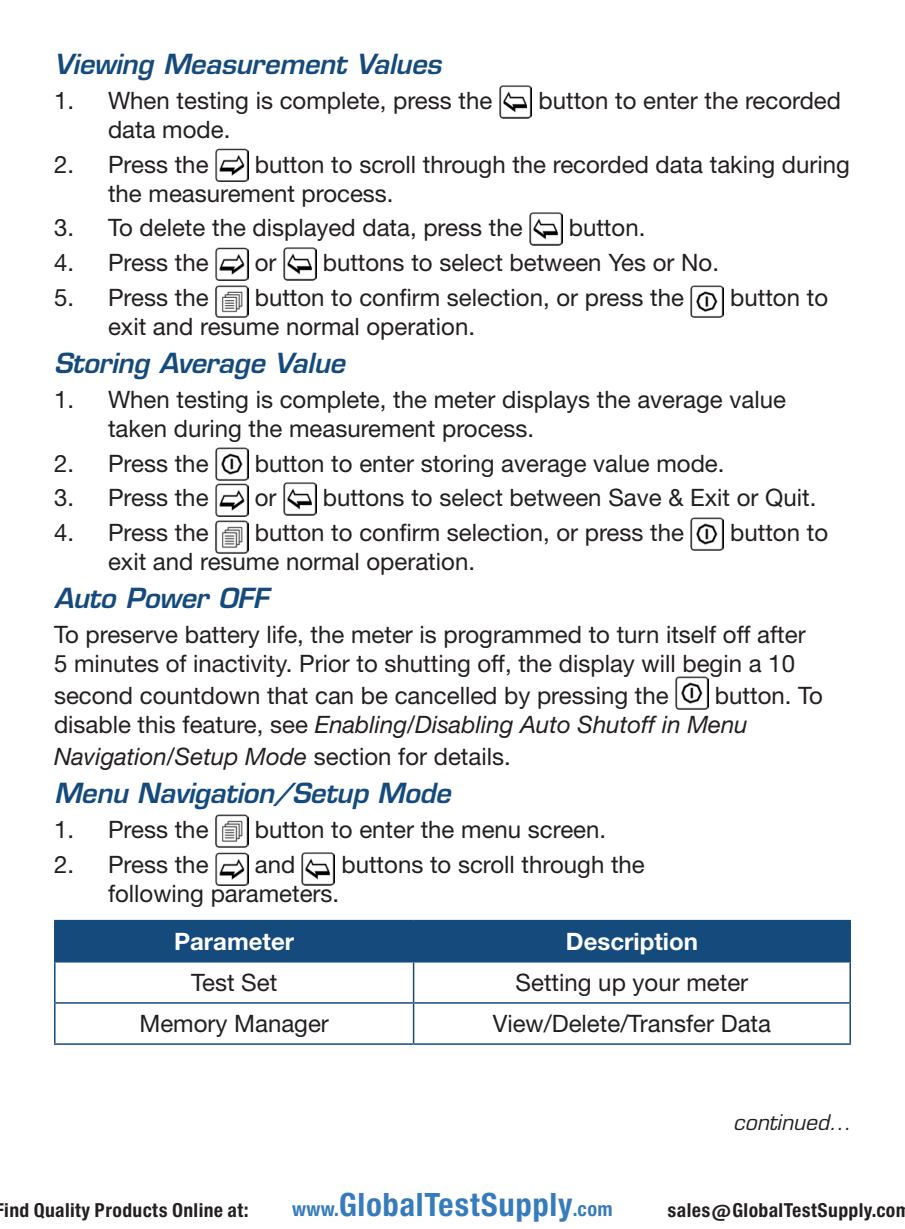
<style>
.page{position:relative;width:905px;height:1229px;background:#fff}
.page>*{position:absolute;margin:0;border:0;box-sizing:border-box;transform-origin:0 0}
.t1{font:30.6px "Europa Gro Nr 2 SBOP Bol Con";letter-spacing:.02em;color:#367bbc}
.t2{font:italic 600 27px "Eurostile LT Std";letter-spacing:-.01em;color:#144a7c}
.t3{font:24px/28.8px "Helvetica Neue LT Std";color:#231f20}
.t4{font:italic 24px/28.8px "Helvetica Neue LT Std";color:#231f20}
.t5{font:700 24px "Helvetica Neue LT Std";color:#fff}
.t6{font:italic 21px "Eurostile LT Std";color:#231f20}
.t7{font:18.3px "Europa Gro Nr 2 SBOP Bol Con";letter-spacing:.02em;color:#231f20}
.s1{font-style:normal}
.s2{font-size:18.9px}
</style>
<div class="page">
<img style="left:499px;top:85px;width:33px;height:33px">
<img style="left:215px;top:149px;width:33px;height:33px">
<img style="left:529px;top:212px;width:33px;height:33px">
<img style="left:215px;top:247px;width:33px;height:33px">
<img style="left:283px;top:247px;width:33px;height:33px">
<img style="left:215px;top:285px;width:33px;height:33px">
<img style="left:690px;top:285px;width:33px;height:33px">
<img style="left:215px;top:448px;width:33px;height:32px">
<img style="left:215px;top:483px;width:33px;height:33px">
<img style="left:283px;top:482px;width:33px;height:33px">
<img style="left:215px;top:520px;width:33px;height:33px">
<img style="left:690px;top:517px;width:33px;height:33px">
<img style="left:675px;top:677px;width:33px;height:32px">
<img style="left:215px;top:814px;width:33px;height:33px">
<img style="left:215px;top:852px;width:33px;height:33px">
<img style="left:302px;top:852px;width:33px;height:33px">
<div style="left:56px;top:921px;width:793px;height:40px;background:#144a7c"></div>
<hr style="left:54px;top:920px;width:359px;height:1px;background:#144a7c">
<hr style="left:54px;top:921px;width:2px;height:40px;background:#144a7c">
<hr style="left:413px;top:920px;width:437px;height:1px;background:#144a7c">
<hr style="left:413px;top:921px;width:1px;height:40px;background:#144a7c">
<hr style="left:849px;top:921px;width:1px;height:40px;background:#144a7c">
<hr style="left:54px;top:961px;width:359px;height:1px;background:#144a7c">
<hr style="left:54px;top:962px;width:2px;height:40px;background:#144a7c">
<hr style="left:413px;top:961px;width:437px;height:1px;background:#144a7c">
<hr style="left:413px;top:962px;width:1px;height:40px;background:#144a7c">
<hr style="left:849px;top:962px;width:1px;height:40px;background:#144a7c">
<hr style="left:54px;top:1002px;width:359px;height:1px;background:#144a7c">
<hr style="left:54px;top:1003px;width:2px;height:40px;background:#144a7c">
<hr style="left:413px;top:1002px;width:437px;height:1px;background:#144a7c">
<hr style="left:413px;top:1003px;width:1px;height:40px;background:#144a7c">
<hr style="left:849px;top:1003px;width:1px;height:40px;background:#144a7c">
<hr style="left:54px;top:1043px;width:359px;height:1px;background:#144a7c">
<hr style="left:413px;top:1043px;width:437px;height:1px;background:#144a7c">
<p class="t2" style="left:54px;top:47px;width:388px">Viewing Measurement Values</p>
<p class="t3" style="left:54px;top:86px;width:440px">1. When testing is complete, press the</p>
<p class="t3" style="left:538px;top:86px;width:304px">button to enter the recorded</p>
<p class="t3" style="left:108px;top:115px;width:124px">data mode.</p>
<p class="t3" style="left:54px;top:149px;width:156px">2. Press the</p>
<p class="t3" style="left:108px;top:149px;width:743px;text-indent:147px">button to scroll through the recorded data taking during the measurement process.</p>
<p class="t3" style="left:54px;top:213px;width:470px">3. To delete the displayed data, press the</p>
<p class="t3" style="left:569px;top:213px;width:78px">button.</p>
<p class="t3" style="left:54px;top:248px;width:156px">4. Press the</p>
<p class="t3" style="left:255px;top:248px;width:23px">or</p>
<p class="t3" style="left:323px;top:248px;width:398px">buttons to select between Yes or No.</p>
<p class="t3" style="left:54px;top:283px;width:156px">5. Press the</p>
<p class="t3" style="left:255px;top:283px;width:430px">button to confirm selection, or press the</p>
<p class="t3" style="left:730px;top:283px;width:99px">button to</p>
<p class="t3" style="left:108px;top:311px;width:368px">exit and resume normal operation.</p>
<p class="t2" style="left:54px;top:346px;width:292px">Storing Average Value</p>
<p class="t3" style="left:108px;top:385px;width:679px;text-indent:-54px">1. When testing is complete, the meter displays the average value taken during the measurement process.</p>
<p class="t3" style="left:54px;top:448px;width:156px">2. Press the</p>
<p class="t3" style="left:255px;top:448px;width:471px">button to enter storing average value mode.</p>
<p class="t3" style="left:54px;top:483px;width:156px">3. Press the</p>
<p class="t3" style="left:255px;top:483px;width:23px">or</p>
<p class="t3" style="left:323px;top:483px;width:495px">buttons to select between Save &amp; Exit or Quit.</p>
<p class="t3" style="left:54px;top:518px;width:156px">4. Press the</p>
<p class="t3" style="left:255px;top:518px;width:430px">button to confirm selection, or press the</p>
<p class="t3" style="left:730px;top:518px;width:99px">button to</p>
<p class="t3" style="left:108px;top:547px;width:368px">exit and resume normal operation.</p>
<p class="t2" style="left:54px;top:581px;width:216px">Auto Power OFF</p>
<p class="t3" style="left:54px;top:620px;width:753px">To preserve battery life, the meter is programmed to turn itself off after<br>5 minutes of inactivity. Prior to shutting off, the display will begin a 10</p>
<p class="t3" style="left:54px;top:680px;width:616px">second countdown that can be cancelled by pressing the</p>
<p class="t4" style="left:54px;top:680px;width:770px;text-indent:661px"><span class="s1">button. To disable this feature, see</span> Enabling/Disabling Auto Shutoff in Menu</p>
<p class="t4" style="left:54px;top:741px;width:458px">Navigation/Setup Mode <span class="s1">section for details.</span></p>
<p class="t2" style="left:54px;top:776px;width:398px">Menu Navigation/Setup Mode</p>
<p class="t3" style="left:54px;top:815px;width:156px">1. Press the</p>
<p class="t3" style="left:255px;top:815px;width:353px">button to enter the menu screen.</p>
<p class="t3" style="left:54px;top:849px;width:156px">2. Press the</p>
<p class="t3" style="left:255px;top:849px;width:42px">and</p>
<p class="t3" style="left:341px;top:849px;width:305px">buttons to scroll through the</p>
<p class="t3" style="left:108px;top:878px;width:233px">following parameters.</p>
<p class="t5" style="left:174px;top:926px;width:121px">Parameter</p>
<p class="t5" style="left:566px;top:926px;width:133px">Description</p>
<p class="t3" style="left:191px;top:967px;width:88px">Test Set</p>
<p class="t3" style="left:515px;top:967px;width:234px">Setting up your meter</p>
<p class="t3" style="left:139px;top:1008px;width:191px">Memory Manager</p>
<p class="t3" style="left:492px;top:1008px;width:280px">View/Delete/Transfer Data</p>
<p class="t6" style="left:733px;top:1110px;width:119px">continued...</p>
<p class="t7" style="left:4px;top:1198px;width:245px">ind Quality Products Online at:</p>
<p class="t1" style="left:292px;top:1186px;width:322px"><span class="s2">www.</span>GlobalTestSupply<span class="s2">.com</span></p>
<p class="t7" style="left:667px;top:1198px;width:244px">sales@GlobalTestSupply.com</p>
</div>
